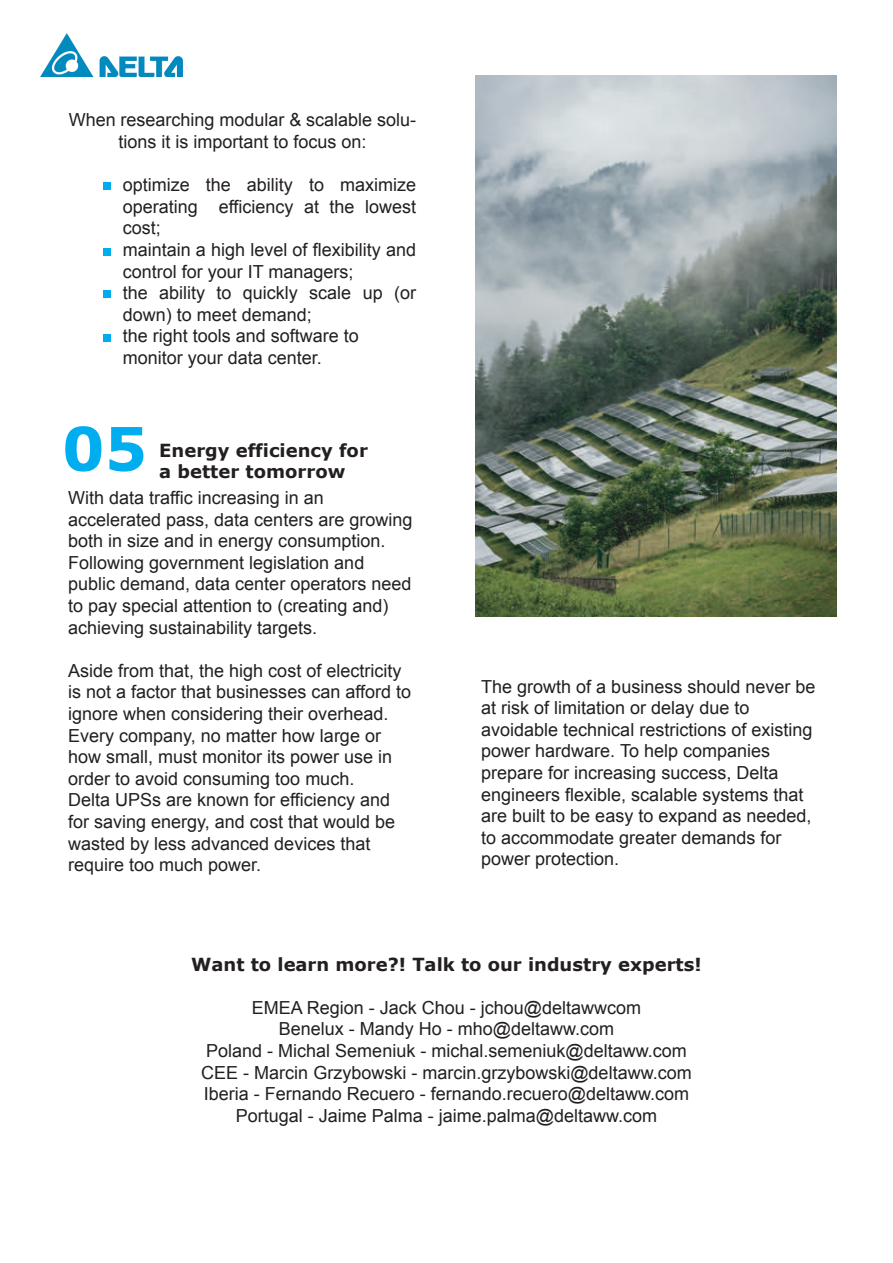
<style>
.page{position:relative;width:893px;height:1263px;background:#fff}
.page>*{position:absolute;margin:0;border:0;box-sizing:border-box;transform-origin:0 0}
.t1{font:700 60px "Verdana";color:#00aeef}
.t2{font:18px/21.6px "Arial";color:#231f20}
.t3{font:700 18px/21.6px "Verdana";color:#231f20}
</style>
<div class="page">
<img style="left:476px;top:75px;width:361px;height:541px">
<img style="left:41px;top:33px;width:141px;height:44px">
<div style="left:103px;top:183px;width:7px;height:7px;background:#00aeef"></div>
<div style="left:103px;top:249px;width:7px;height:7px;background:#00aeef"></div>
<div style="left:103px;top:291px;width:7px;height:7px;background:#00aeef"></div>
<div style="left:103px;top:334px;width:7px;height:7px;background:#00aeef"></div>
<p class="t2" style="left:69px;top:109px;width:349px;text-align:center">When researching modular &amp; scalable solu&shy;tions it is important to focus on:</p>
<p class="t2" style="left:123px;top:174px;width:295px">optimize the ability to maximize operating efficiency at the lowest cost;<br>maintain a high level of flexibility and control for your IT managers;<br>the ability to quickly scale up (or down) to meet demand;<br>the right tools and software to monitor your data center.</p>
<h1 class="t1" style="left:62px;top:410px;width:87px">05</h1>
<p class="t3" style="left:159px;top:439px;width:210px">Energy efficiency for a better tomorrow</p>
<p class="t2" style="left:68px;top:487px;width:346px">With data traffic increasing in an accelerated pass, data centers are growing both in size and in energy consumption.<br>Following government legislation and public demand, data center operators need to pay special attention to (creating and) achieving sustainability targets.</p>
<p class="t2" style="left:68px;top:660px;width:344px">Aside from that, the high cost of electricity is not a factor that businesses can afford to ignore when considering their overhead.<br>Every company, no matter how large or how small, must monitor its power use in order to avoid consuming too much.<br>Delta UPSs are known for efficiency and for saving energy, and cost that would be wasted by less advanced devices that require too much power.</p>
<p class="t2" style="left:481px;top:675px;width:336px">The growth of a business should never be at risk of limitation or delay due to avoidable technical restrictions of existing power hardware. To help companies prepare for increasing success, Delta engineers flexible, scalable systems that are built to be easy to expand as needed, to accommodate greater demands for power protection.</p>
<p class="t3" style="left:191px;top:952px;width:512px">Want to learn more?! Talk to our industry experts!</p>
<p class="t2" style="left:201px;top:997px;width:492px;text-align:center">EMEA Region - Jack Chou - jchou@deltawwcom<br>Benelux - Mandy Ho - mho@deltaww.com<br>Poland - Michal Semeniuk - michal.semeniuk@deltaww.com CEE - Marcin Grzybowski - marcin.grzybowski@deltaww.com Iberia - Fernando Recuero - fernando.recuero@deltaww.com Portugal - Jaime Palma - jaime.palma@deltaww.com</p>
</div>
